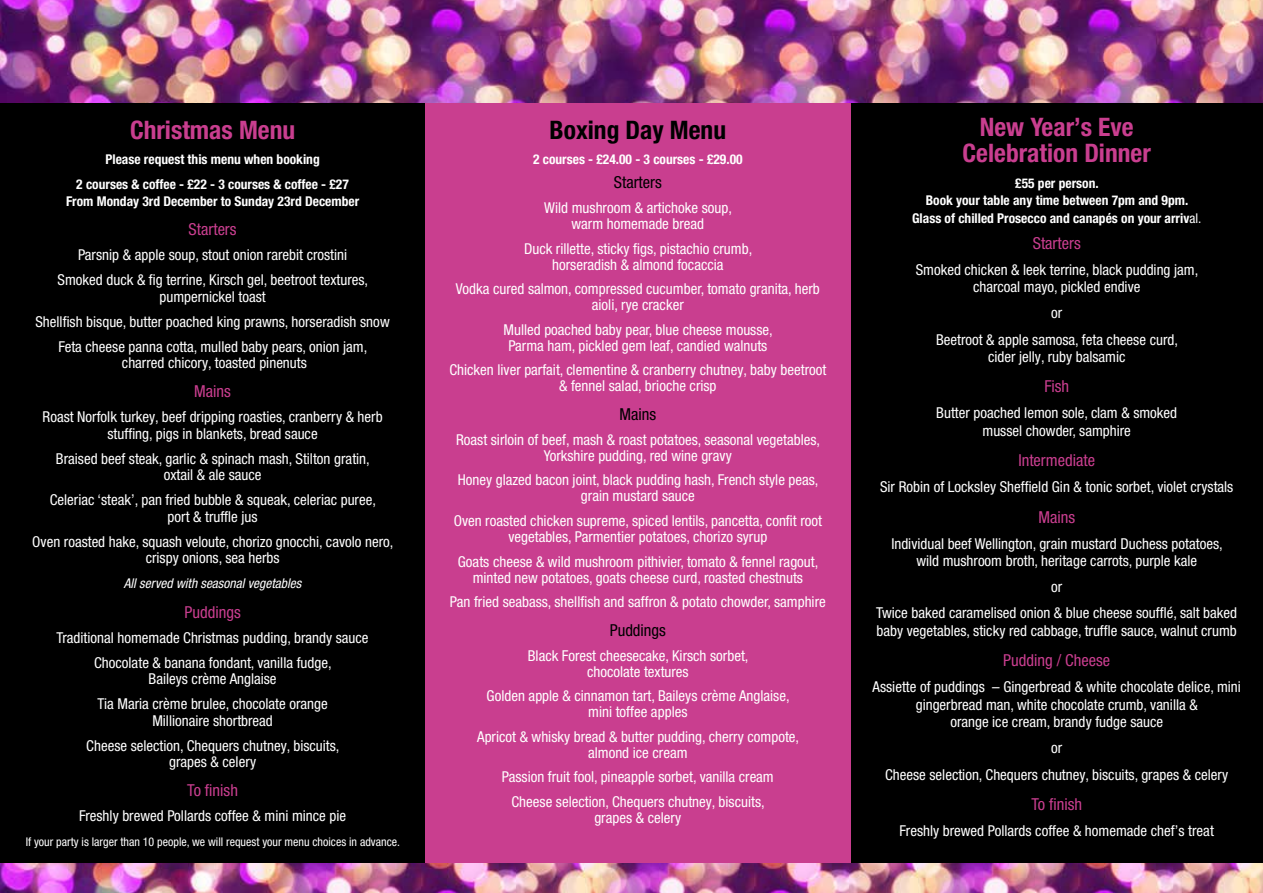
<style>
.page{position:relative;width:1263px;height:893px;background:#000}
.page>*{position:absolute;margin:0;border:0;box-sizing:border-box;transform-origin:0 0}
.t1{font:700 condensed 25.5px/25.5px "Helvetica Neue LT Pro";color:#c93e8f;text-align:center}
.t2{font:700 condensed 25.5px "Helvetica Neue LT Pro";color:#000}
.t3{font:condensed 16.5px "Helvetica Neue LT Pro";color:#c93e8f}
.t4{font:condensed 16.5px "Helvetica Neue LT Pro";color:#000}
.t5{font:condensed 15px/16px "Helvetica Neue LT Pro";color:#fff;text-align:center}
.t6{font:700 condensed 13.5px/17.5px "Helvetica Neue LT Pro";color:#fff;text-align:center}
.t7{font:italic condensed 13.5px "Helvetica Neue LT Pro";color:#fff}
.t8{font:condensed 12px "Helvetica Neue LT Pro";color:#fff}
.s1{font-weight:400}
</style>
<div class="page">
<div style="left:425px;top:21px;width:425px;height:864px;background:#c93e8f"></div>
<img style="left:0;top:863px;width:257px;height:30px">
<img style="left:257px;top:863px;width:333px;height:30px">
<img style="left:590px;top:863px;width:324px;height:30px">
<img style="left:914px;top:863px;width:349px;height:30px">
<img style="left:0;top:0;width:257px;height:102px">
<img style="left:257px;top:0;width:333px;height:102px">
<img style="left:590px;top:0;width:324px;height:102px">
<img style="left:914px;top:0;width:349px;height:102px">
<h1 class="t1" style="left:130px;top:118px;width:167px">Christmas Menu</h1>
<p class="t6" style="left:76px;top:147px;width:274px;line-height:25px">Please request this menu when booking<br>2 courses &amp; coffee - £22 - 3 courses &amp; coffee - £27</p>
<p class="t6" style="left:66px;top:192px;width:295px">From Monday 3rd December to Sunday 23rd December</p>
<p class="t3" style="left:189px;top:219px;width:49px">Starters</p>
<p class="t5" style="left:58px;top:242px;width:312px;line-height:25px">Parsnip &amp; apple soup, stout onion rarebit crostini<br>Smoked duck &amp; fig terrine, Kirsch gel, beetroot textures,</p>
<p class="t5" style="left:35px;top:284px;width:356px;line-height:25px">pumpernickel toast<br>Shellfish bisque, butter poached king prawns, horseradish snow<br>Feta cheese panna cotta, mulled baby pears, onion jam,</p>
<p class="t5" style="left:122px;top:355px;width:186px">charred chicory, toasted pinenuts</p>
<p class="t3" style="left:194px;top:382px;width:38px">Mains</p>
<p class="t5" style="left:43px;top:409px;width:341px;line-height:16.5px">Roast Norfolk turkey, beef dripping roasties, cranberry &amp; herb stuffing, pigs in blankets, bread sauce</p>
<p class="t5" style="left:56px;top:450px;width:315px;line-height:16.5px">Braised beef steak, garlic &amp; spinach mash, Stilton gratin, oxtail &amp; ale sauce</p>
<p class="t5" style="left:50px;top:492px;width:328px;line-height:16.5px">Celeriac ‘steak’, pan fried bubble &amp; squeak, celeriac puree, port &amp; truffle jus</p>
<p class="t5" style="left:32px;top:533px;width:363px;line-height:16.5px">Oven roasted hake, squash veloute, chorizo gnocchi, cavolo nero, crispy onions, sea herbs</p>
<p class="t7" style="left:124px;top:576px;width:179px">All served with seasonal vegetables</p>
<p class="t3" style="left:184px;top:602px;width:58px">Puddings</p>
<p class="t5" style="left:57px;top:625px;width:313px;line-height:25px">Traditional homemade Christmas pudding, brandy sauce<br>Chocolate &amp; banana fondant, vanilla fudge,</p>
<p class="t5" style="left:97px;top:666px;width:232px;line-height:25px">Baileys crème Anglaise<br>Tia Maria crème brulee, chocolate orange</p>
<p class="t5" style="left:86px;top:708px;width:255px;line-height:25px">Millionaire shortbread<br>Cheese selection, Chequers chutney, biscuits,</p>
<p class="t5" style="left:169px;top:754px;width:89px">grapes &amp; celery</p>
<p class="t3" style="left:187px;top:781px;width:52px">To finish</p>
<p class="t5" style="left:79px;top:808px;width:269px">Freshly brewed Pollards coffee &amp; mini mince pie</p>
<p class="t8" style="left:26px;top:835px;width:376px">If your party is larger than 10 people, we will request your menu choices in advance.</p>
<h1 class="t2" style="left:550px;top:115px;width:178px">Boxing Day Menu</h1>
<p class="t6" style="left:533px;top:150px;width:211px">2 courses - £24.00 - 3 courses - £29.00</p>
<p class="t4" style="left:614px;top:173px;width:49px">Starters</p>
<p class="t5" style="left:544px;top:199px;width:189px">Wild mushroom &amp; artichoke soup, warm homemade bread</p>
<p class="t5" style="left:524px;top:240px;width:230px">Duck rillette, sticky figs, pistachio crumb, horseradish &amp; almond focaccia</p>
<p class="t5" style="left:456px;top:281px;width:366px">Vodka cured salmon, compressed cucumber, tomato granita, herb aioli, rye cracker</p>
<p class="t5" style="left:503px;top:321px;width:271px">Mulled poached baby pear, blue cheese mousse,<br>Parma ham, pickled gem leaf, candied walnuts</p>
<p class="t5" style="left:449px;top:362px;width:378px">Chicken liver parfait, clementine &amp; cranberry chutney, baby beetroot &amp; fennel salad, brioche crisp</p>
<p class="t4" style="left:619px;top:405px;width:38px">Mains</p>
<p class="t5" style="left:456px;top:431px;width:365px">Roast sirloin of beef, mash &amp; roast potatoes, seasonal vegetables,<br>Yorkshire pudding, red wine gravy</p>
<p class="t5" style="left:458px;top:472px;width:362px">Honey glazed bacon joint, black pudding hash, French style peas, grain mustard sauce</p>
<p class="t5" style="left:454px;top:512px;width:370px">Oven roasted chicken supreme, spiced lentils, pancetta, confit root vegetables, Parmentier potatoes, chorizo syrup</p>
<p class="t5" style="left:458px;top:553px;width:362px">Goats cheese &amp; wild mushroom pithivier, tomato &amp; fennel ragout, minted new potatoes, goats cheese curd, roasted chestnuts</p>
<p class="t5" style="left:450px;top:594px;width:377px">Pan fried seabass, shellfish and saffron &amp; potato chowder, samphire</p>
<p class="t4" style="left:610px;top:620px;width:58px">Puddings</p>
<p class="t5" style="left:528px;top:647px;width:222px">Black Forest cheesecake, Kirsch sorbet, chocolate textures</p>
<p class="t5" style="left:487px;top:688px;width:305px">Golden apple &amp; cinnamon tart, Baileys crème Anglaise, mini toffee apples</p>
<p class="t5" style="left:477px;top:728px;width:324px">Apricot &amp; whisky bread &amp; butter pudding, cherry compote, almond ice cream</p>
<p class="t5" style="left:502px;top:765px;width:273px;line-height:24.6px">Passion fruit fool, pineapple sorbet, vanilla cream<br>Cheese selection, Chequers chutney, biscuits,</p>
<p class="t5" style="left:594px;top:809px;width:89px">grapes &amp; celery</p>
<h1 class="t1" style="left:962px;top:114px;width:190px">New Year’s Eve<br>Celebration Dinner</h1>
<p class="t6" style="left:912px;top:174px;width:291px">£55 per person.<br>Book your table any time between 7pm and 9pm.<br>Glass of chilled Prosecco and canapés on your arriv<span class="s1">al.</span></p>
<p class="t3" style="left:1033px;top:233px;width:49px">Starters</p>
<p class="t5" style="left:916px;top:261px;width:284px;line-height:17.5px">Smoked chicken &amp; leek terrine, black pudding jam, charcoal mayo, pickled endive</p>
<p class="t5" style="left:936px;top:300px;width:243px;line-height:26.1px">or<br>Beetroot &amp; apple samosa, feta cheese curd,</p>
<p class="t5" style="left:988px;top:349px;width:139px">cider jelly, ruby balsamic</p>
<p class="t3" style="left:1044px;top:377px;width:26px">Fish</p>
<p class="t5" style="left:936px;top:404px;width:242px;line-height:17.5px">Butter poached lemon sole, clam &amp; smoked mussel chowder, samphire</p>
<p class="t3" style="left:1018px;top:451px;width:78px">Intermediate</p>
<p class="t5" style="left:880px;top:479px;width:355px">Sir Robin of Locksley Sheffield Gin &amp; tonic sorbet, violet crystals</p>
<p class="t3" style="left:1038px;top:507px;width:38px">Mains</p>
<p class="t5" style="left:891px;top:534px;width:333px;line-height:17.5px">Individual beef Wellington, grain mustard Duchess potatoes, wild mushroom broth, heritage carrots, purple kale</p>
<p class="t5" style="left:876px;top:574px;width:362px;line-height:26.1px">or<br>Twice baked caramelised onion &amp; blue cheese soufflé, salt baked</p>
<p class="t5" style="left:877px;top:622px;width:362px">baby vegetables, sticky red cabbage, truffle sauce, walnut crumb</p>
<p class="t3" style="left:1003px;top:651px;width:108px">Pudding / Cheese</p>
<p class="t5" style="left:872px;top:678px;width:370px;line-height:17.5px">Assiette of puddings – Gingerbread &amp; white chocolate delice, mini gingerbread man, white chocolate crumb, vanilla &amp;<br>orange ice cream, brandy fudge sauce</p>
<p class="t5" style="left:885px;top:735px;width:345px;line-height:26.1px">or<br>Cheese selection, Chequers chutney, biscuits, grapes &amp; celery</p>
<p class="t3" style="left:1031px;top:794px;width:52px">To finish</p>
<p class="t5" style="left:899px;top:822px;width:316px">Freshly brewed Pollards coffee &amp; homemade chef’s treat</p>
</div>
